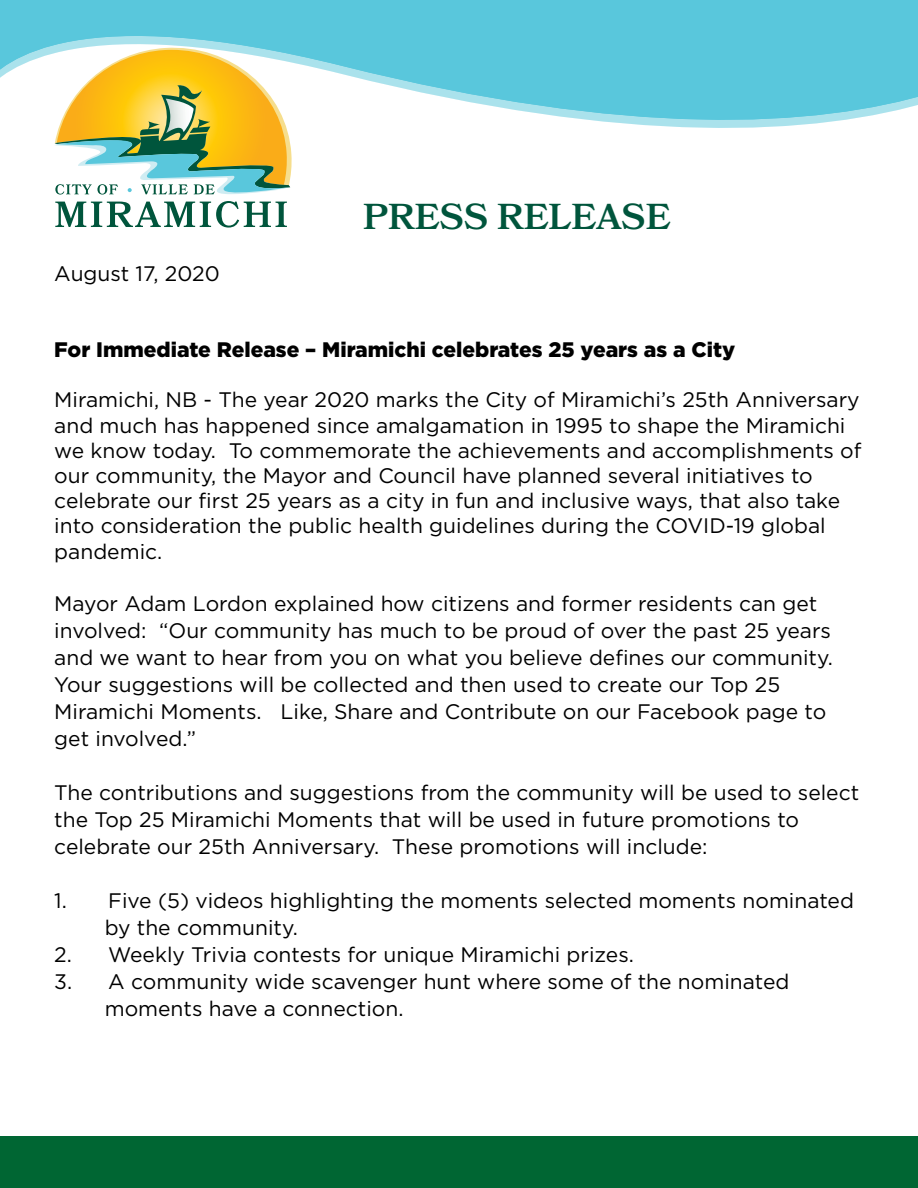
<style>
.page{position:relative;width:918px;height:1188px;background:#fff}
.page>*{position:absolute;margin:0;border:0;box-sizing:border-box;transform-origin:0 0}
.t1{font:600 36px "Bookmania";color:#00553c}
.t2{font:21px/27px "Gotham";color:#000}
.t3{font:900 21px "Gotham";color:#000}
</style>
<div class="page">
<svg style="left:54px;top:138px;width:238px;height:90px"></svg>
<div style="left:0;top:1137px;width:918px;height:51px;background:#063"></div>
<svg style="left:0;top:0;width:918px;height:138px;fill:#59c7dc"></svg>
<p class="t2" style="left:54px;top:260px;width:167px">August 17, 2020</p>
<h1 class="t1" style="left:363px;top:196px;width:309px">PRESS RELEASE</h1>
<p class="t3" style="left:54px;top:335px;width:682px">For Immediate Release – Miramichi celebrates 25 years as a City</p>
<p class="t2" style="left:54px;top:387px;width:809px;line-height:25.2px">Miramichi, NB - The year 2020 marks the City of Miramichi’s 25th Anniversary and much has happened since amalgamation in 1995 to shape the Miramichi we know today. To commemorate the achievements and accomplishments of our community, the Mayor and Council have planned several initiatives to celebrate our first 25 years as a city in fun and inclusive ways, that also take into consideration the public health guidelines during the COVID-19 global pandemic.</p>
<p class="t2" style="left:54px;top:589px;width:780px">Mayor Adam Lordon explained how citizens and former residents can get involved: “Our community has much to be proud of over the past 25 years and we want to hear from you on what you believe defines our community.<br>Your suggestions will be collected and then used to create our Top 25<br>Miramichi Moments. Like, Share and Contribute on our Facebook page to get involved.”</p>
<p class="t2" style="left:54px;top:778px;width:806px">The contributions and suggestions from the community will be used to select the Top 25 Miramichi Moments that will be used in future promotions to celebrate our 25th Anniversary. These promotions will include:</p>
<p class="t2" style="left:105px;top:886px;width:751px;text-indent:-50px">1. Five (5) videos highlighting the moments selected moments nominated by the community.</p>
<p class="t2" style="left:54px;top:940px;width:581px">2. Weekly Trivia contests for unique Miramichi prizes.</p>
<p class="t2" style="left:105px;top:968px;width:686px;text-indent:-50px">3. A community wide scavenger hunt where some of the nominated moments have a connection.</p>
</div>
